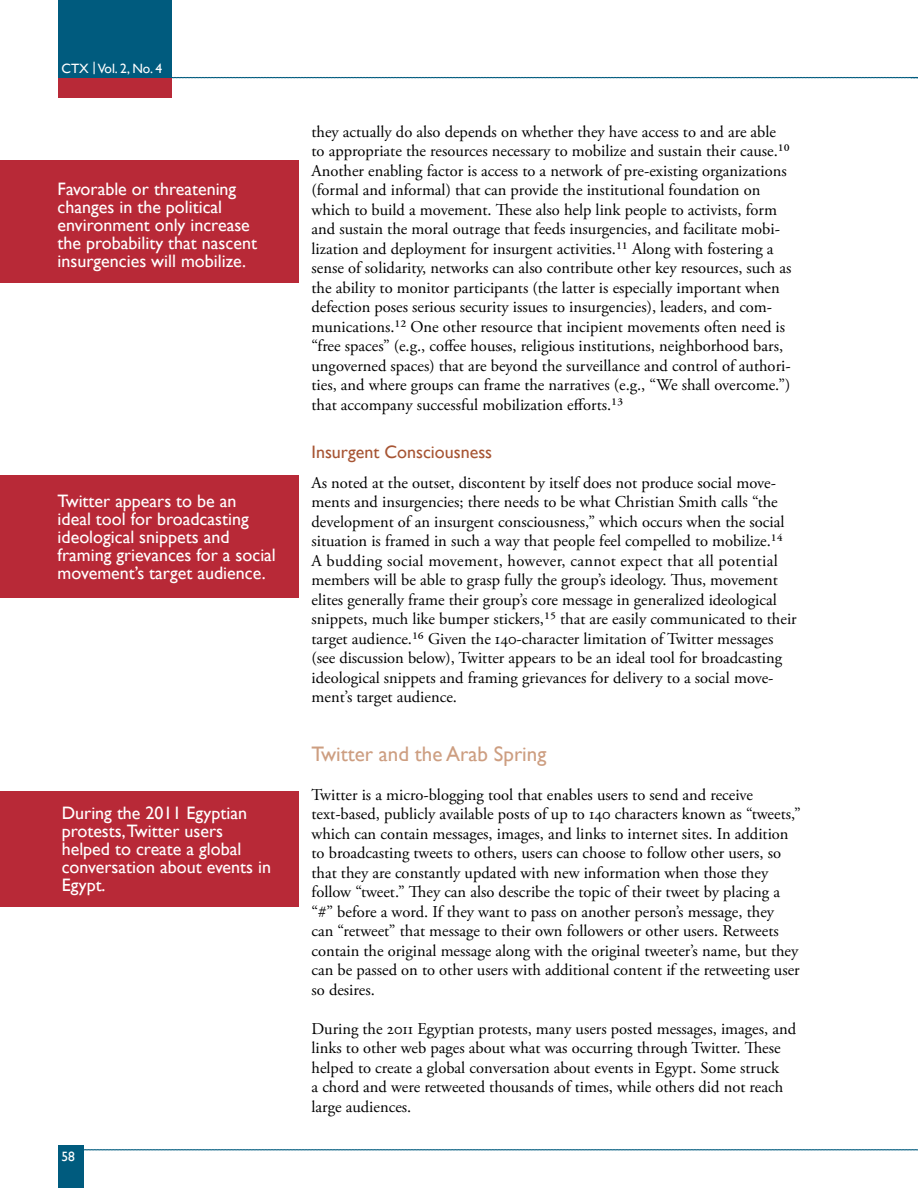
<style>
.page{position:relative;width:918px;height:1188px;background:#fff}
.page>*{position:absolute;margin:0;border:0;box-sizing:border-box;transform-origin:0 0}
.Heading_1{font:21px "Gill Sans";color:#cd9e81}
.pull_quote{font:18px/18px "Gill Sans";color:#fff}
.Heading_2{font:18px "Gill Sans";color:#a75534}
.BODY_COPY{font:16.5px/19.5px "Adobe Garamond Pro";color:#000}
.t1{font:13.5px "Gill Sans";color:#fff}
</style>
<div class="page">
<svg style="left:172px;top:77px;width:746px;height:1px"></svg>
<svg style="left:84px;top:1149px;width:834px;height:1px"></svg>
<div style="left:58px;top:1145px;width:26px;height:43px;background:#005b7e"></div>
<div style="left:58px;top:0;width:114px;height:79px;background:#005b7e"></div>
<div style="left:58px;top:78px;width:114px;height:20px;background:#b82937"></div>
<div style="left:0;top:160px;width:298px;height:122px;background:#b82937"></div>
<div style="left:0;top:476px;width:298px;height:122px;background:#b82937"></div>
<div style="left:0;top:791px;width:298px;height:116px;background:#b82937"></div>
<p class="t1" style="left:62px;top:60px;width:102px">CTX | Vol. 2, No. 4</p>
<p class="pull_quote" style="left:58px;top:180px;width:201px">Favorable or threatening changes in the political environment only increase the probability that nascent insurgencies will mobilize.</p>
<p class="pull_quote" style="left:58px;top:492px;width:220px">Twitter appears to be an<br>ideal tool for broadcasting ideological snippets and framing grievances for a social movement’s target audience.</p>
<p class="pull_quote" style="left:62px;top:804px;width:211px">During the 2011 Egyptian protests,Twitter users helped to create a global conversation about events in<br>Egypt.</p>
<p class="t1" style="left:62px;top:1149px;width:15px">58</p>
<p class="BODY_COPY" style="left:312px;top:122px;width:482px">they actually do also depends on whether they have access to and are able to appropriate the resources necessary to mobilize and sustain their cause.10<br>Another enabling factor is access to a network of pre-existing organizations (formal and informal) that can provide the institutional foundation on which to build a movement. These also help link people to activists, form and sustain the moral outrage that feeds insurgencies, and facilitate mobi&shy;lization and deployment for insurgent activities.11 Along with fostering a sense of solidarity, networks can also contribute other key resources, such as the ability to monitor participants (the latter is especially important when defection poses serious security issues to insurgencies), leaders, and com&shy;munications.12 One other resource that incipient movements often need is “free spaces” (e.g., coffee houses, religious institutions, neighborhood bars, ungoverned spaces) that are beyond the surveillance and control of authori&shy;ties, and where groups can frame the narratives (e.g., “We shall overcome.”) that accompany successful mobilization efforts.13</p>
<p class="Heading_2" style="left:312px;top:441px;width:182px">Insurgent Consciousness</p>
<p class="BODY_COPY" style="left:312px;top:473px;width:487px">As noted at the outset, discontent by itself does not produce social move&shy;ments and insurgencies; there needs to be what Christian Smith calls “the development of an insurgent consciousness,” which occurs when the social situation is framed in such a way that people feel compelled to mobilize.14<br>A budding social movement, however, cannot expect that all potential members will be able to grasp fully the group’s ideology. Thus, movement elites generally frame their group’s core message in generalized ideological snippets, much like bumper stickers,15 that are easily communicated to their target audience.16 Given the 140-character limitation of Twitter messages (see discussion below), Twitter appears to be an ideal tool for broadcasting ideological snippets and framing grievances for delivery to a social move&shy;ment’s target audience.</p>
<p class="Heading_1" style="left:312px;top:741px;width:236px">Twitter and the Arab Spring</p>
<p class="BODY_COPY" style="left:312px;top:785px;width:491px">Twitter is a micro-blogging tool that enables users to send and receive text-based, publicly available posts of up to 140 characters known as “tweets,” which can contain messages, images, and links to internet sites. In addition to broadcasting tweets to others, users can choose to follow other users, so that they are constantly updated with new information when those they follow “tweet.” They can also describe the topic of their tweet by placing a “#” before a word. If they want to pass on another person’s message, they<br>can “retweet” that message to their own followers or other users. Retweets contain the original message along with the original tweeter’s name, but they can be passed on to other users with additional content if the retweeting user so desires.</p>
<p class="BODY_COPY" style="left:312px;top:1019px;width:486px">During the 2011 Egyptian protests, many users posted messages, images, and links to other web pages about what was occurring through Twitter. These helped to create a global conversation about events in Egypt. Some struck<br>a chord and were retweeted thousands of times, while others did not reach large audiences.</p>
</div>
